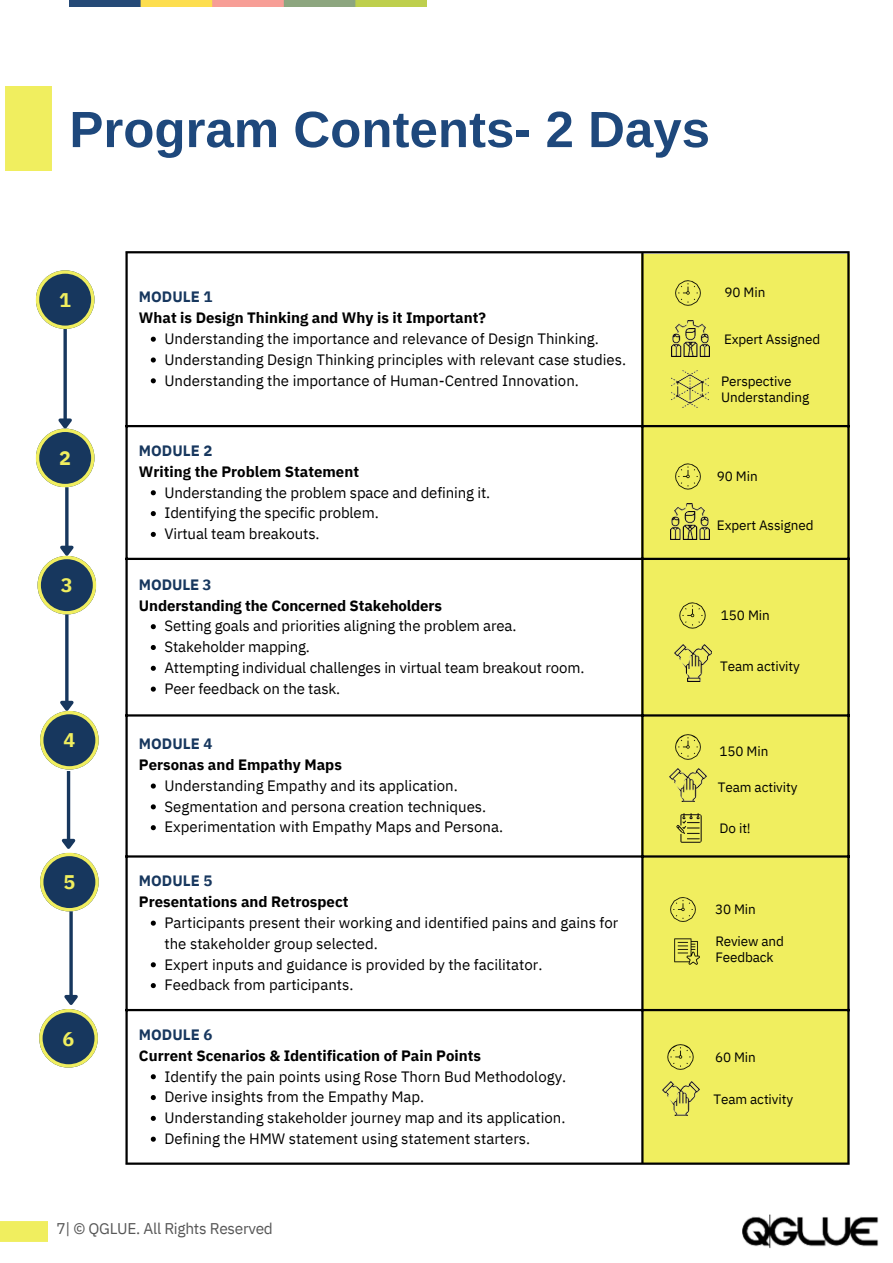
<style>
.page{position:relative;width:893px;height:1263px;background:#fff}
.page>*{position:absolute;margin:0;border:0;box-sizing:border-box;transform-origin:0 0}
.t1{font:700 51px "Arimo";color:#1e487c}
.t2{font:700 19.73px "IBM Plex Sans";color:#f0ee5f}
.t3{font:15.52px "IBM Plex Sans";letter-spacing:-.02em;color:#575757}
.t4{font:15px/20.9px "IBM Plex Sans";color:#000}
.t5{font:700 15px "IBM Plex Sans";color:#000}
.t6{font:700 15px "IBM Plex Sans";color:#17375e}
.t7{font:13.5px/15.8px "IBM Plex Sans";letter-spacing:-.01em;color:#000}
</style>
<div class="page">
<img style="left:742px;top:1214px;width:136px;height:34px">
<img style="left:0;top:1221px;width:47px;height:20px">
<div style="left:641px;top:254px;width:208px;height:603px;background:#f0ee5f"></div>
<div style="left:643px;top:857px;width:204px;height:305px;background:#f0ee5f"></div>
<svg style="left:151px;top:337px;width:5px;height:5px"></svg>
<svg style="left:151px;top:357px;width:5px;height:5px"></svg>
<svg style="left:151px;top:378px;width:5px;height:5px"></svg>
<svg style="left:151px;top:490px;width:5px;height:5px"></svg>
<svg style="left:151px;top:511px;width:5px;height:5px"></svg>
<svg style="left:151px;top:532px;width:5px;height:5px"></svg>
<svg style="left:151px;top:624px;width:5px;height:5px"></svg>
<svg style="left:151px;top:645px;width:5px;height:5px"></svg>
<svg style="left:151px;top:666px;width:5px;height:5px"></svg>
<svg style="left:151px;top:686px;width:5px;height:6px"></svg>
<svg style="left:151px;top:783px;width:5px;height:5px"></svg>
<svg style="left:151px;top:804px;width:5px;height:5px"></svg>
<svg style="left:151px;top:825px;width:5px;height:5px"></svg>
<svg style="left:151px;top:920px;width:5px;height:6px"></svg>
<svg style="left:151px;top:962px;width:5px;height:5px"></svg>
<svg style="left:151px;top:983px;width:5px;height:5px"></svg>
<svg style="left:151px;top:1074px;width:5px;height:5px"></svg>
<svg style="left:151px;top:1095px;width:5px;height:5px"></svg>
<svg style="left:151px;top:1116px;width:5px;height:5px"></svg>
<svg style="left:151px;top:1136px;width:5px;height:6px"></svg>
<hr style="left:125px;top:253px;width:3px;height:909px;background:#000">
<hr style="left:641px;top:253px;width:2px;height:909px;background:#000">
<hr style="left:847px;top:253px;width:2px;height:909px;background:#000">
<hr style="left:125px;top:251px;width:724px;height:2px;background:#000">
<hr style="left:125px;top:425px;width:724px;height:2px;background:#000">
<hr style="left:125px;top:558px;width:724px;height:2px;background:#000">
<hr style="left:125px;top:714px;width:724px;height:2px;background:#000">
<hr style="left:125px;top:855px;width:724px;height:2px;background:#000">
<hr style="left:125px;top:1009px;width:724px;height:2px;background:#000">
<hr style="left:125px;top:1162px;width:724px;height:3px;background:#000">
<div style="left:5px;top:87px;width:46px;height:84px;background:#f0ee5f"></div>
<img style="left:69px;top:0;width:358px;height:7px">
<img style="left:675px;top:280px;width:26px;height:26px">
<img style="left:675px;top:320px;width:30px;height:8px">
<img style="left:671px;top:328px;width:39px;height:29px">
<img style="left:671px;top:371px;width:37px;height:37px">
<img style="left:675px;top:463px;width:26px;height:27px">
<img style="left:674px;top:503px;width:31px;height:8px">
<img style="left:671px;top:511px;width:38px;height:29px">
<svg style="left:36px;top:270px;width:58px;height:59px"></svg>
<svg style="left:63px;top:329px;width:4px;height:86px"></svg>
<svg style="left:36px;top:415px;width:58px;height:72px"></svg>
<img style="left:674px;top:644px;width:37px;height:37px">
<img style="left:679px;top:602px;width:27px;height:27px">
<img style="left:675px;top:734px;width:26px;height:26px">
<img style="left:669px;top:768px;width:37px;height:34px">
<img style="left:676px;top:813px;width:26px;height:30px">
<svg style="left:65px;top:487px;width:4px;height:56px"></svg>
<svg style="left:38px;top:543px;width:58px;height:71px"></svg>
<svg style="left:65px;top:614px;width:4px;height:84px"></svg>
<svg style="left:40px;top:698px;width:59px;height:71px"></svg>
<hr style="left:67px;top:771px;width:3px;height:69px;background:#17375e">
<svg style="left:40px;top:836px;width:59px;height:75px"></svg>
<svg style="left:69px;top:911px;width:4px;height:81px"></svg>
<svg style="left:39px;top:992px;width:59px;height:75px"></svg>
<img style="left:668px;top:933px;width:37px;height:37px">
<img style="left:665px;top:891px;width:37px;height:37px">
<img style="left:661px;top:1038px;width:38px;height:37px">
<img style="left:662px;top:1082px;width:38px;height:33px">
<p class="t1" style="left:69px;top:101px;width:642px">Program Contents- 2 Days</p>
<p class="t2" style="left:59px;top:287px;width:13px">1</p>
<h1 class="t6" style="left:139px;top:287px;width:75px">MODULE 1</h1>
<p class="t5" style="left:139px;top:308px;width:348px">What is Design Thinking and Why is it Important?</p>
<p class="t4" style="left:164px;top:328px;width:436px">Understanding the importance and relevance of Design Thinking.</p>
<p class="t4" style="left:164px;top:349px;width:463px">Understanding Design Thinking principles with relevant case studies.</p>
<p class="t4" style="left:164px;top:370px;width:416px">Understanding the importance of Human-Centred Innovation.</p>
<p class="t7" style="left:724px;top:284px;width:42px">90 Min</p>
<p class="t7" style="left:724px;top:331px;width:98px">Expert Assigned</p>
<p class="t7" style="left:721px;top:373px;width:89px">Perspective<br>Understanding</p>
<p class="t2" style="left:59px;top:445px;width:13px">2</p>
<p class="t2" style="left:61px;top:572px;width:13px">3</p>
<p class="t6" style="left:139px;top:440px;width:75px">MODULE 2</p>
<p class="t5" style="left:139px;top:461px;width:222px">Writing the Problem Statement</p>
<p class="t4" style="left:164px;top:481px;width:327px">Understanding the problem space and defining it.</p>
<p class="t4" style="left:164px;top:502px;width:216px">Identifying the specific problem.</p>
<p class="t4" style="left:164px;top:523px;width:157px">Virtual team breakouts.</p>
<p class="t6" style="left:139px;top:574px;width:74px">MODULE 3</p>
<p class="t5" style="left:139px;top:595px;width:305px">Understanding the Concerned Stakeholders</p>
<p class="t4" style="left:164px;top:615px;width:353px">Setting goals and priorities aligning the problem area.</p>
<p class="t4" style="left:164px;top:636px;width:147px">Stakeholder mapping.</p>
<p class="t4" style="left:164px;top:657px;width:421px">Attempting individual challenges in virtual team breakout room.</p>
<p class="t4" style="left:164px;top:678px;width:177px">Peer feedback on the task.</p>
<p class="t7" style="left:717px;top:468px;width:42px">90 Min</p>
<p class="t7" style="left:717px;top:517px;width:98px">Expert Assigned</p>
<p class="t7" style="left:721px;top:607px;width:50px">150 Min</p>
<p class="t7" style="left:720px;top:658px;width:81px">Team activity</p>
<p class="t2" style="left:63px;top:727px;width:13px">4</p>
<p class="t6" style="left:139px;top:734px;width:75px">MODULE 4</p>
<p class="t5" style="left:139px;top:755px;width:204px">Personas and Empathy Maps</p>
<p class="t4" style="left:164px;top:775px;width:295px">Understanding Empathy and its application.</p>
<p class="t4" style="left:164px;top:795px;width:323px">Segmentation and persona creation techniques.</p>
<p class="t4" style="left:164px;top:816px;width:340px">Experimentation with Empathy Maps and Persona.</p>
<p class="t7" style="left:719px;top:743px;width:50px">150 Min</p>
<p class="t7" style="left:718px;top:779px;width:81px">Team activity</p>
<p class="t7" style="left:719px;top:820px;width:33px">Do it!</p>
<p class="t2" style="left:63px;top:869px;width:13px">5</p>
<p class="t2" style="left:63px;top:1025px;width:13px">6</p>
<p class="t6" style="left:139px;top:871px;width:75px">MODULE 5</p>
<p class="t5" style="left:139px;top:892px;width:211px">Presentations and Retrospect</p>
<p class="t4" style="left:164px;top:912px;width:455px">Participants present their working and identified pains and gains for the stakeholder group selected.</p>
<p class="t4" style="left:164px;top:953px;width:379px">Expert inputs and guidance is provided by the facilitator.</p>
<p class="t4" style="left:164px;top:974px;width:190px">Feedback from participants.</p>
<p class="t6" style="left:139px;top:1024px;width:75px">MODULE 6</p>
<p class="t5" style="left:139px;top:1045px;width:344px">Current Scenarios &amp; Identification of Pain Points</p>
<p class="t4" style="left:164px;top:1065px;width:403px">Identify the pain points using Rose Thorn Bud Methodology.</p>
<p class="t4" style="left:164px;top:1086px;width:261px">Derive insights from the Empathy Map.</p>
<p class="t4" style="left:164px;top:1107px;width:402px">Understanding stakeholder journey map and its application.</p>
<p class="t4" style="left:164px;top:1128px;width:367px">Defining the HMW statement using statement starters.</p>
<p class="t3" style="left:57px;top:1218px;width:218px">7| © QGLUE. All Rights Reserved</p>
<p class="t7" style="left:715px;top:901px;width:42px">30 Min</p>
<p class="t7" style="left:715px;top:933px;width:70px">Review and<br>Feedback</p>
<p class="t7" style="left:715px;top:1049px;width:42px">60 Min</p>
<p class="t7" style="left:713px;top:1090px;width:81px">Team activity</p>
</div>
